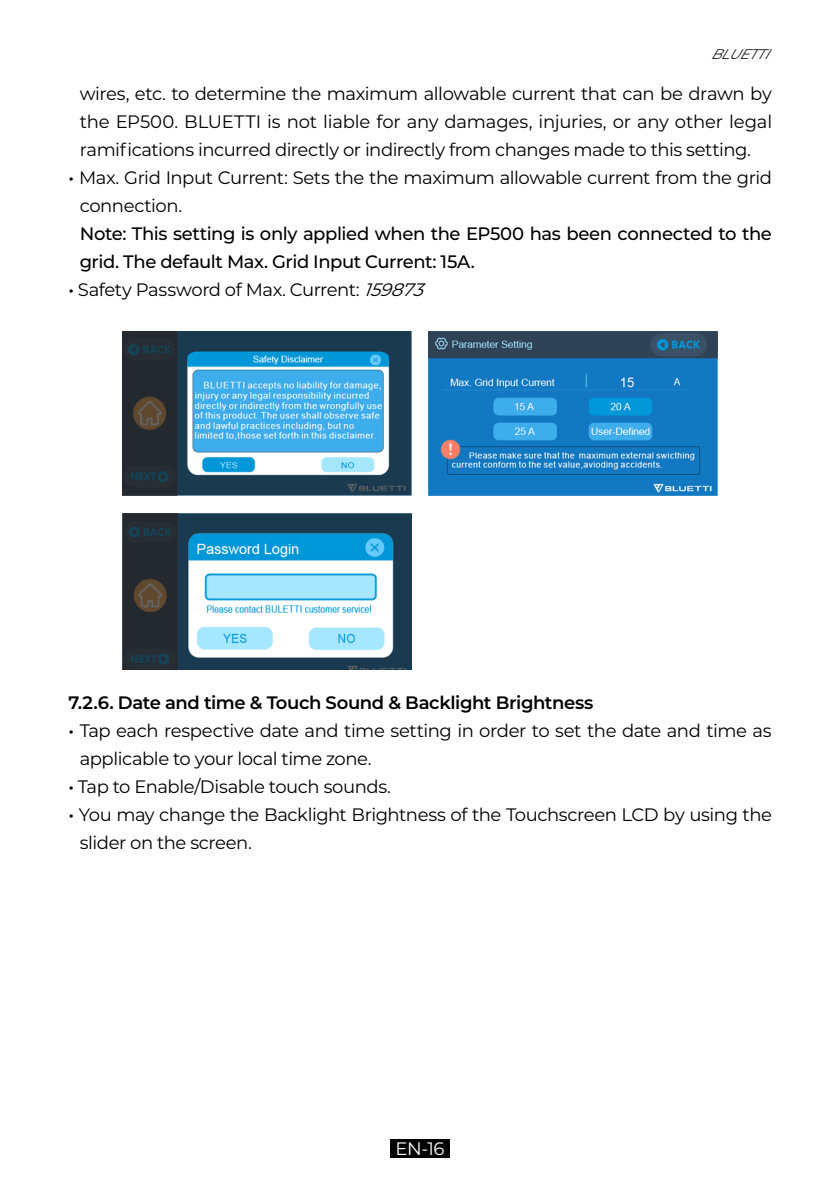
<style>
.page{position:relative;width:840px;height:1191px;background:#fff}
.page>*{position:absolute;margin:0;border:0;box-sizing:border-box;transform-origin:0 0}
.t1{font:18px/28px "Montserrat";letter-spacing:-.025em;color:#000}
.t2{font:500 18px/28px "Montserrat";letter-spacing:-.025em;color:#000}
.t3{font:600 18px "Montserrat";letter-spacing:-.02em;color:#000}
.t4{font:18px "Montserrat";color:#fff}
.t5{font:italic 14px "Montserrat";color:#231f20}
.s1{font-weight:500}
.s2{font-style:italic}
</style>
<div class="page">
<div style="left:390px;top:1139px;width:59px;height:19px;background:#000"></div>
<img style="left:122px;top:332px;width:289px;height:164px">
<img style="left:428px;top:332px;width:289px;height:164px">
<img style="left:122px;top:513px;width:289px;height:156px">
<p class="t5" style="left:710px;top:44px;width:69px">BLUETTI</p>
<p class="t1" style="left:80px;top:79px;width:693px;text-align:justify">wires, etc. to determine the maximum allowable current that can be drawn by the EP500. BLUETTI is not liable for any damages, injuries, or any other legal ramifications incurred directly or indirectly from changes made to this setting.</p>
<p class="t1" style="left:80px;top:163px;width:693px;text-indent:-11px"><span class="s1">•</span> Max. Grid Input Current: Sets the the maximum allowable current from the grid connection.</p>
<p class="t2" style="left:80px;top:219px;width:693px">Note: This setting is only applied when the EP500 has been connected to the grid. The default Max. Grid Input Current: 15A.</p>
<p class="t1" style="left:68px;top:275px;width:364px"><span class="s1">•</span> Safety Password of Max. Current: <span class="s2">159873</span></p>
<p class="t3" style="left:68px;top:689px;width:526px">7.2.6. Date and time &amp; Touch Sound &amp; Backlight Brightness</p>
<p class="t1" style="left:80px;top:715px;width:693px;text-indent:-11px"><span class="s1">•</span> Tap each respective date and time setting in order to set the date and time as applicable to your local time zone.</p>
<p class="t1" style="left:68px;top:771px;width:324px"><span class="s1">•</span> Tap to Enable/Disable touch sounds.</p>
<p class="t1" style="left:80px;top:799px;width:693px;text-indent:-11px"><span class="s1">•</span> You may change the Backlight Brightness of the Touchscreen LCD by using the slider on the screen.</p>
<p class="t4" style="left:395px;top:1136px;width:50px">EN-16</p>
</div>
